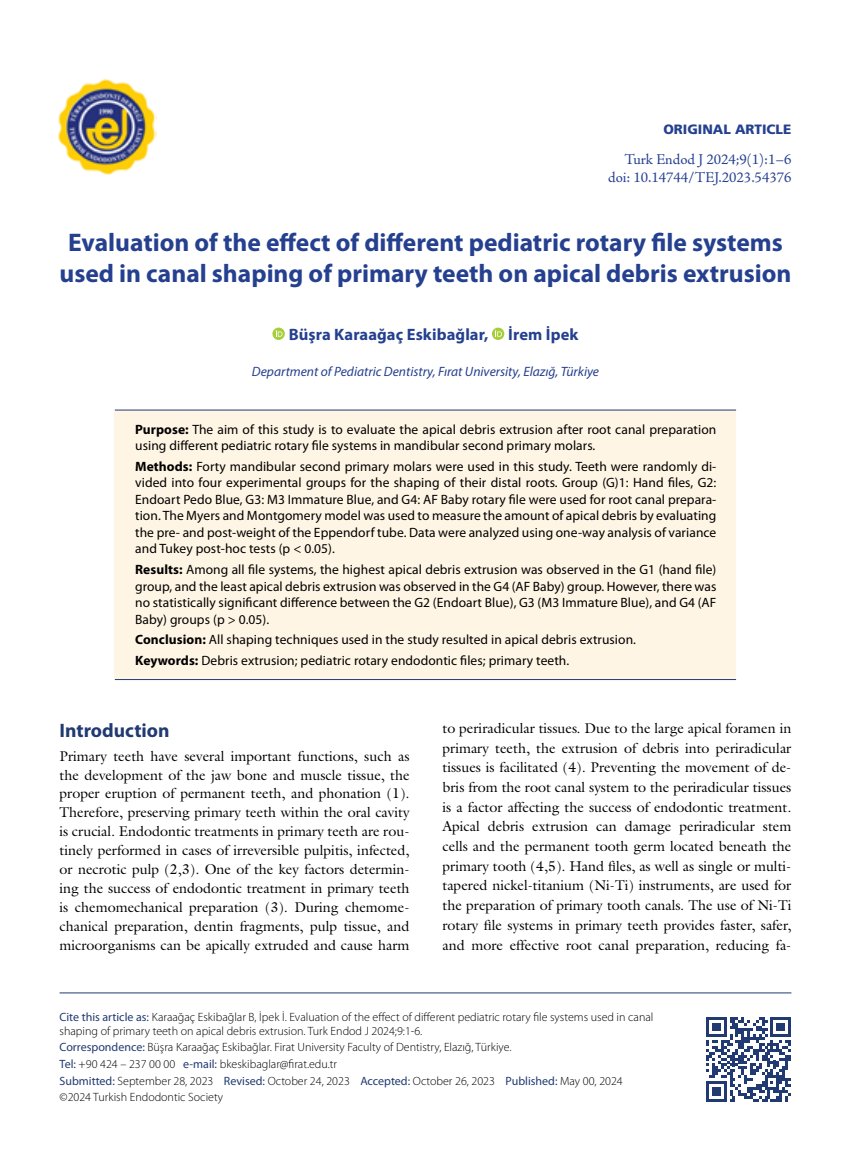
<style>
.page{position:relative;width:851px;height:1170px;background:#fff}
.page>*{position:absolute;margin:0;border:0;box-sizing:border-box;transform-origin:0 0}
.t1{font:700 25.5px/30.6px "Myriad Pro";color:#25408f;text-align:center}
.t2{font:700 19.5px "Myriad Pro";color:#213a72}
.t3{font:700 16.5px "Myriad Pro";letter-spacing:.005em;color:#25408f}
.t4{font:15px/18px "Adobe Jenson Pro";color:#25408f;text-align:right}
.t5{font:14.25px/19.6px "Galliard Normal Tr";color:#000;text-align:justify}
.t6{font:13.5px/16.5px "Myriad Pro";letter-spacing:.005em;color:#000}
.t7{font:italic 13.5px "Myriad Pro";color:#25408f}
.t8{font:13.5px "Frutiger Black Nr Tr";color:#25408f}
.t9{font:300 12px/16.5px "Myriad Pro";color:#000}
.s1{font-weight:700}
.s2{font-weight:400;color:#213a72}
</style>
<div class="page">
<hr style="left:60px;top:992px;width:731px;height:1px;background:#213a72">
<svg style="left:706px;top:1017px;width:84px;height:84px"></svg>
<svg style="left:272px;top:327px;width:13px;height:13px"></svg>
<svg style="left:276px;top:330px;width:6px;height:6px"></svg>
<svg style="left:492px;top:327px;width:12px;height:13px"></svg>
<svg style="left:495px;top:330px;width:7px;height:6px"></svg>
<div style="left:115px;top:410px;width:621px;height:270px;background:#fff5e4"></div>
<hr style="left:115px;top:409px;width:621px;height:1px;background:#213a72">
<hr style="left:115px;top:679px;width:621px;height:1px;background:#213a72">
<img style="left:57px;top:78px;width:100px;height:98px">
<p class="t8" style="left:663px;top:121px;width:129px">ORIGINAL ARTICLE</p>
<p class="t4" style="left:608px;top:150px;width:185px">Turk Endod J 2024;9(1):1–6 doi: 10.14744/TEJ.2023.54376</p>
<h1 class="t1" style="left:60px;top:226px;width:733px">Evaluation of the effect of different pediatric rotary file systems used in canal shaping of primary teeth on apical debris extrusion</h1>
<p class="t3" style="left:289px;top:323px;width:291px">Büşra Karaağaç Eskibağlar, İrem İpek</p>
<p class="t7" style="left:252px;top:363px;width:348px">Department of Pediatric Dentistry, Fırat University, Elazığ, Türkiye</p>
<p class="t6" style="left:135px;top:420px;width:582px"><span class="s1">Purpose:</span> The aim of this study is to evaluate the apical debris extrusion after root canal preparation using different pediatric rotary file systems in mandibular second primary molars.</p>
<p class="t6" style="left:135px;top:458px;width:582px;text-align:justify"><span class="s1">Methods:</span> Forty mandibular second primary molars were used in this study. Teeth were randomly di&shy;vided into four experimental groups for the shaping of their distal roots. Group (G)1: Hand files, G2:<br>Endoart Pedo Blue, G3: M3 Immature Blue, and G4: AF Baby rotary file were used for root canal prepara&shy;tion. The Myers and Montgomery model was used to measure the amount of apical debris by evaluating the pre- and post-weight of the Eppendorf tube. Data were analyzed using one-way analysis of variance and Tukey post-hoc tests (p &lt; 0.05).</p>
<p class="t6" style="left:135px;top:561px;width:582px;text-align:justify"><span class="s1">Results:</span> Among all file systems, the highest apical debris extrusion was observed in the G1 (hand file) group, and the least apical debris extrusion was observed in the G4 (AF Baby) group. However, there was no statistically significant difference between the G2 (Endoart Blue), G3 (M3 Immature Blue), and G4 (AF Baby) groups (p &gt; 0.05).</p>
<p class="t6" style="left:135px;top:629px;width:502px;line-height:20.7px"><span class="s1">Conclusion:</span> All shaping techniques used in the study resulted in apical debris extrusion.<br><span class="s1">Keywords:</span> Debris extrusion; pediatric rotary endodontic files; primary teeth.</p>
<h2 class="t2" style="left:60px;top:718px;width:111px">Introduction</h2>
<p class="t5" style="left:60px;top:746px;width:351px;line-height:18.9px">Primary teeth have several important functions, such as the development of the jaw bone and muscle tissue, the proper eruption of permanent teeth, and phonation (1).<br>Therefore, preserving primary teeth within the oral cavity is crucial. Endodontic treatments in primary teeth are rou&shy;tinely performed in cases of irreversible pulpitis, infected, or necrotic pulp (2,3). One of the key factors determin&shy;ing the success of endodontic treatment in primary teeth is chemomechanical preparation (3). During chemome&shy;chanical preparation, dentin fragments, pulp tissue, and microorganisms can be apically extruded and cause harm</p>
<p class="t5" style="left:442px;top:718px;width:350px">to periradicular tissues. Due to the large apical foramen in primary teeth, the extrusion of debris into periradicular tissues is facilitated (4). Preventing the movement of de&shy;bris from the root canal system to the periradicular tissues is a factor affecting the success of endodontic treatment.<br>Apical debris extrusion can damage periradicular stem cells and the permanent tooth germ located beneath the primary tooth (4,5). Hand files, as well as single or multi&shy;tapered nickel-titanium (Ni-Ti) instruments, are used for the preparation of primary tooth canals. The use of Ni-Ti rotary file systems in primary teeth provides faster, safer, and more effective root canal preparation, reducing fa-</p>
<p class="t9" style="left:60px;top:1009px;width:595px;line-height:14.4px"><span class="s2">Cite this article as:</span> Karaağaç Eskibağlar B, İpek İ. Evaluation of the effect of different pediatric rotary file systems used in canal shaping of primary teeth on apical debris extrusion. Turk Endod J 2024;9:1-6.</p>
<p class="t9" style="left:60px;top:1039px;width:564px"><span class="s2">Correspondence:</span> Büşra Karaağaç Eskibağlar. Firat University Faculty of Dentistry, Elazığ, Türkiye.<br><span class="s2">Tel:</span> +90 424 – 237 00 00 <span class="s2">e-mail:</span> bkeskibaglar@firat.edu.tr<br><span class="s2">Submitted:</span> September 28, 2023 <span class="s2">Revised:</span> October 24, 2023 <span class="s2">Accepted:</span> October 26, 2023 <span class="s2">Published:</span> May 00, 2024 ©2024 Turkish Endodontic Society</p>
</div>
